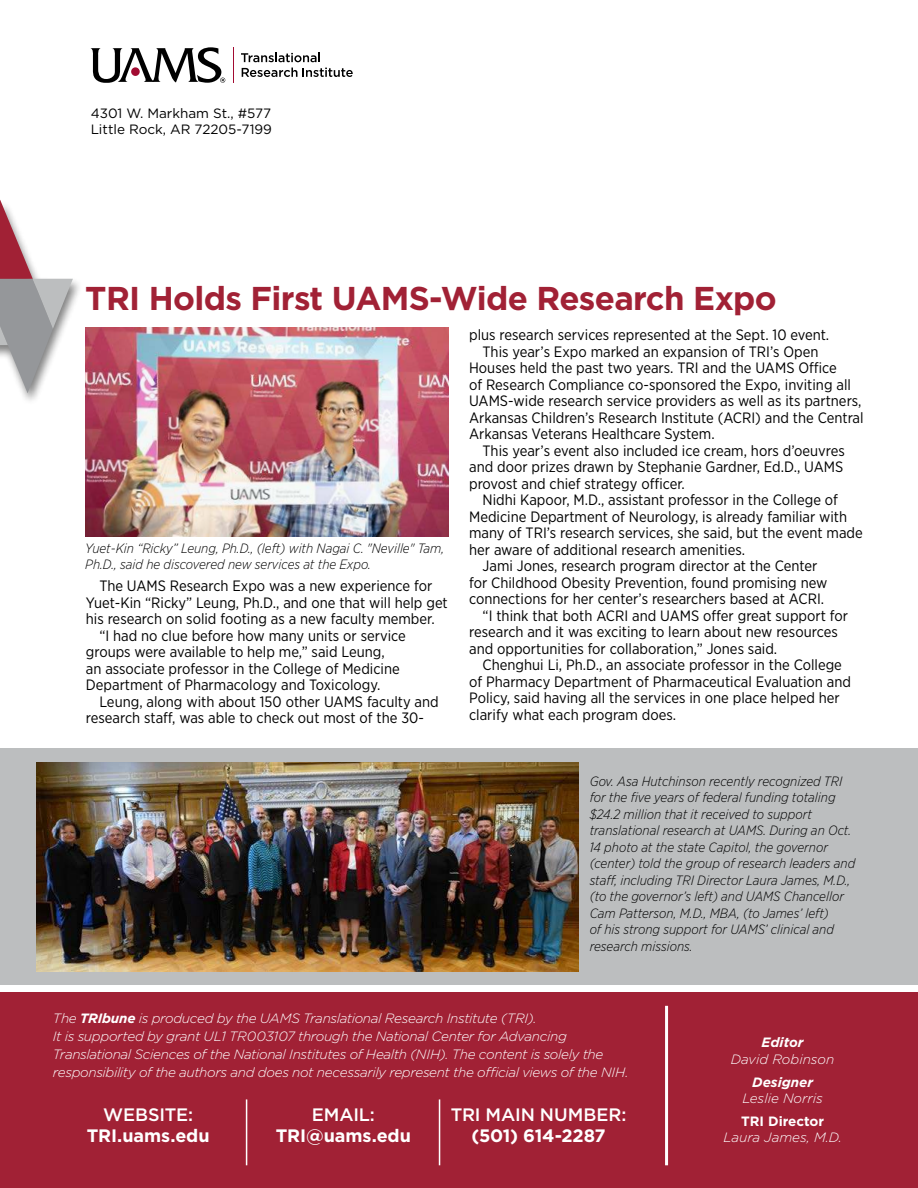
<style>
.page{position:relative;width:918px;height:1188px;background:#fff}
.page>*{position:absolute;margin:0;border:0;box-sizing:border-box;transform-origin:0 0}
.t1{font:700 33px "Gotham";letter-spacing:-.02em;color:#a12135}
.t2{font:700 18px "Gotham";letter-spacing:-.005em;color:#fff}
.t3{font:500 18px "Gotham";letter-spacing:-.005em;color:#fff}
.t4{font:15px "Gotham Narrow";color:#000}
.t5{font:italic 300 13.5px/16.5px "Gotham Narrow";color:#000}
.t6{font:italic 300 13.5px/18px "Gotham";letter-spacing:-.025em;color:#fff}
.t7{font:13.5px/16.2px "Gotham";color:#000}
.t8{font:italic 300 13.5px "Gotham";color:#fff}
.t9{font:italic 700 13.5px "Gotham";color:#fff}
.t10{font:700 13.5px "Gotham";color:#fff}
.s1{font-weight:700}
</style>
<div class="page">
<div style="left:0;top:748px;width:918px;height:237px;background:#bcbebf"></div>
<div style="left:0;top:993px;width:918px;height:195px;background:#a12135"></div>
<hr style="left:233px;top:47px;width:1px;height:36px;background:#a20b32">
<svg style="left:241px;top:53px;width:79px;height:9px"></svg>
<svg style="left:242px;top:68px;width:55px;height:9px"></svg>
<svg style="left:303px;top:68px;width:50px;height:9px"></svg>
<svg style="left:91px;top:47px;width:134px;height:36px"></svg>
<hr style="left:665px;top:1006px;width:3px;height:159px;background:#fff">
<hr style="left:439px;top:1099px;width:1px;height:66px;background:#fff">
<hr style="left:246px;top:1099px;width:1px;height:66px;background:#fff">
<img style="left:86px;top:327px;width:362px;height:209px">
<div style="left:0;top:199px;width:83px;height:208px;background:#000;opacity:.5"></div>
<svg style="left:0;top:200px;width:73px;height:193px"></svg>
<img style="left:37px;top:762px;width:541px;height:209px">
<p class="t7" style="left:91px;top:105px;width:183px">4301 W. Markham St., #577<br>Little Rock, AR 72205-7199</p>
<h1 class="t1" style="left:85px;top:284px;width:693px">TRI Holds First UAMS-Wide Research Expo</h1>
<p class="t5" style="left:85px;top:541px;width:360px">Yuet-Kin “Ricky” Leung, Ph.D., (left) with Nagai C. "Neville" Tam,<br>Ph.D., said he discovered new services at the Expo.</p>
<p class="t4" style="left:99px;top:579px;width:334px">The UAMS Research Expo was a new experience for</p>
<p class="t4" style="left:86px;top:596px;width:364px">Yuet-Kin “Ricky” Leung, Ph.D., and one that will help get</p>
<p class="t4" style="left:86px;top:612px;width:350px">his research on solid footing as a new faculty member.</p>
<p class="t4" style="left:99px;top:629px;width:308px">“I had no clue before how many units or service</p>
<p class="t4" style="left:86px;top:645px;width:301px">groups were available to help me,” said Leung,</p>
<p class="t4" style="left:86px;top:662px;width:315px">an associate professor in the College of Medicine</p>
<p class="t4" style="left:86px;top:678px;width:296px">Department of Pharmacology and Toxicology.</p>
<p class="t4" style="left:99px;top:695px;width:341px">Leung, along with about 150 other UAMS faculty and</p>
<p class="t4" style="left:86px;top:711px;width:340px">research staff, was able to check out most of the 30-</p>
<p class="t4" style="left:469px;top:328px;width:362px">plus research services represented at the Sept. 10 event.</p>
<p class="t4" style="left:483px;top:345px;width:337px">This year’s Expo marked an expansion of TRI’s Open</p>
<p class="t4" style="left:469px;top:361px;width:369px">Houses held the past two years. TRI and the UAMS Office</p>
<p class="t4" style="left:469px;top:378px;width:383px">of Research Compliance co-sponsored the Expo, inviting all</p>
<p class="t4" style="left:469px;top:394px;width:394px">UAMS-wide research service providers as well as its partners,</p>
<p class="t4" style="left:469px;top:411px;width:396px">Arkansas Children’s Research Institute (ACRI) and the Central</p>
<p class="t4" style="left:469px;top:427px;width:247px">Arkansas Veterans Healthcare System.</p>
<p class="t4" style="left:483px;top:444px;width:364px">This year’s event also included ice cream, hors d’oeuvres</p>
<p class="t4" style="left:469px;top:460px;width:376px">and door prizes drawn by Stephanie Gardner, Ed.D., UAMS</p>
<p class="t4" style="left:469px;top:477px;width:217px">provost and chief strategy officer.</p>
<p class="t4" style="left:483px;top:493px;width:357px">Nidhi Kapoor, M.D., assistant professor in the College of</p>
<p class="t4" style="left:469px;top:510px;width:380px">Medicine Department of Neurology, is already familiar with</p>
<p class="t4" style="left:469px;top:526px;width:395px">many of TRI’s research services, she said, but the event made</p>
<p class="t4" style="left:469px;top:543px;width:278px">her aware of additional research amenities.</p>
<p class="t4" style="left:483px;top:559px;width:336px">Jami Jones, research program director at the Center</p>
<p class="t4" style="left:469px;top:576px;width:360px">for Childhood Obesity Prevention, found promising new</p>
<p class="t4" style="left:469px;top:592px;width:357px">connections for her center’s researchers based at ACRI.</p>
<p class="t4" style="left:483px;top:609px;width:367px">“I think that both ACRI and UAMS offer great support for</p>
<p class="t4" style="left:469px;top:625px;width:370px">research and it was exciting to learn about new resources</p>
<p class="t4" style="left:469px;top:642px;width:310px">and opportunities for collaboration,” Jones said.</p>
<p class="t4" style="left:483px;top:658px;width:361px">Chenghui Li, Ph.D., an associate professor in the College</p>
<p class="t4" style="left:469px;top:675px;width:383px">of Pharmacy Department of Pharmaceutical Evaluation and</p>
<p class="t4" style="left:469px;top:691px;width:372px">Policy, said having all the services in one place helped her</p>
<p class="t4" style="left:469px;top:708px;width:209px">clarify what each program does.</p>
<p class="t5" style="left:590px;top:773px;width:267px">Gov. Asa Hutchinson recently recognized TRI for the five years of federal funding totaling $24.2 million that it received to support translational research at UAMS. During an Oct.<br>14 photo at the state Capitol, the governor (center) told the group of research leaders and staff, including TRI Director Laura James, M.D., (to the governor’s left) and UAMS Chancellor Cam Patterson, M.D., MBA, (to James’ left)<br>of his strong support for UAMS’ clinical and research missions.</p>
<p class="t6" style="left:53px;top:1010px;width:577px">The <span class="s1">TRIbune</span> is produced by the UAMS Translational Research Institute (TRI).<br>It is supported by grant UL1 TR003107 through the National Center for Advancing Translational Sciences of the National Institutes of Health (NIH). The content is solely the responsibility of the authors and does not necessarily represent the official views of the NIH.</p>
<p class="t3" style="left:103px;top:1106px;width:91px">WEBSITE:</p>
<p class="t2" style="left:87px;top:1128px;width:124px">TRI.uams.edu</p>
<p class="t3" style="left:312px;top:1106px;width:65px">EMAIL:</p>
<p class="t2" style="left:276px;top:1128px;width:137px">TRI@uams.edu</p>
<p class="t3" style="left:451px;top:1106px;width:177px">TRI MAIN NUMBER:</p>
<p class="t2" style="left:472px;top:1128px;width:136px">(501) 614-2287</p>
<p class="t9" style="left:762px;top:1037px;width:43px">Editor</p>
<p class="t8" style="left:731px;top:1053px;width:105px">David Robinson</p>
<p class="t9" style="left:752px;top:1076px;width:62px">Designer</p>
<p class="t8" style="left:742px;top:1092px;width:82px">Leslie Norris</p>
<p class="t10" style="left:741px;top:1115px;width:85px">TRI Director</p>
<p class="t8" style="left:723px;top:1131px;width:120px">Laura James, M.D.</p>
</div>
